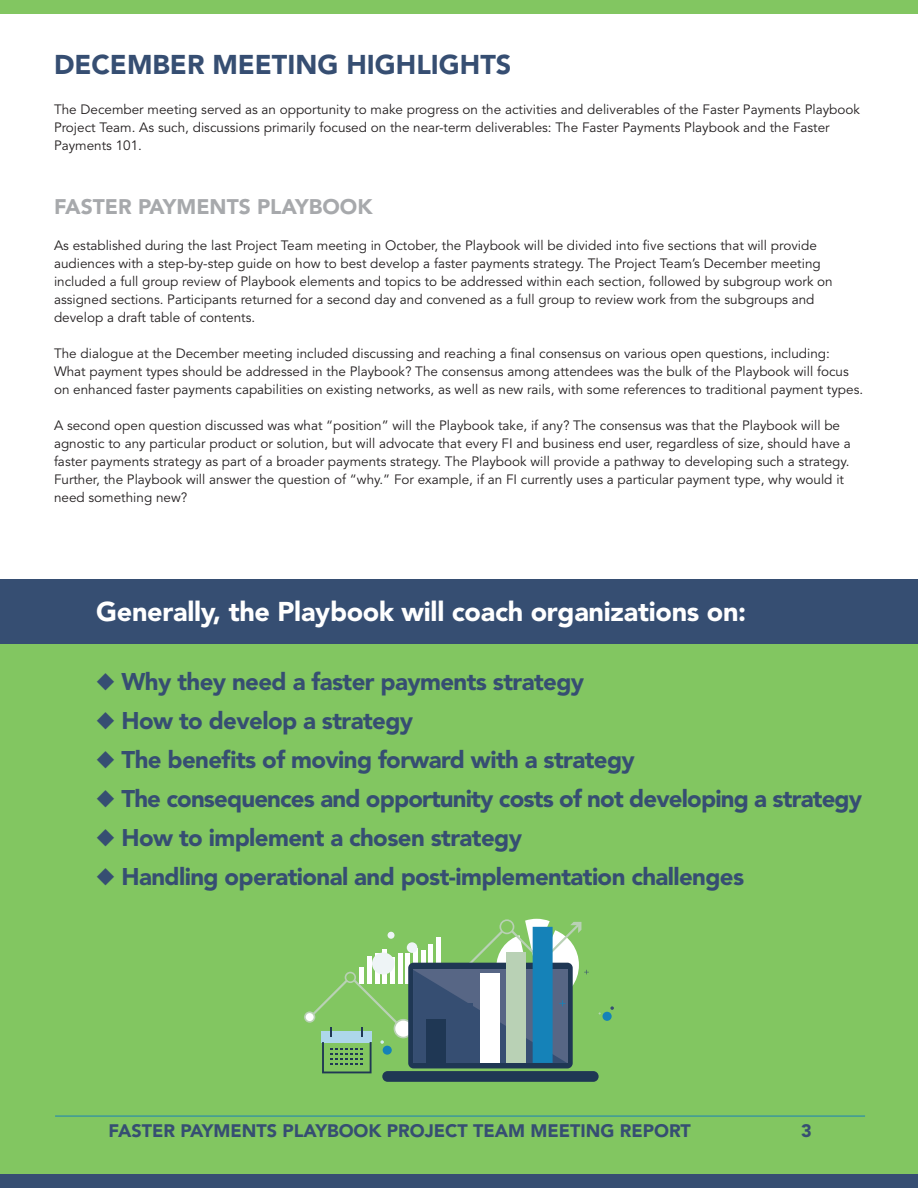
<style>
.page{position:relative;width:918px;height:1188px;background:#fff}
.page>*{position:absolute;margin:0;border:0;box-sizing:border-box;transform-origin:0 0}
.t1{font:900 27px "Avenir LT Std";letter-spacing:-.01em;color:#fff}
.t2{font:900 27px "Avenir LT Std";color:#364e72}
.t3{font:900 24px "Avenir LT Std";letter-spacing:-.025em;color:#364e72}
.t4{font:900 21px "Avenir LT Std";color:#a7a9ac}
.t5{font:900 18px "Avenir";color:#364e72}
.t6{font:13.5px/18px "Avenir LT Std";color:#231f20}
</style>
<div class="page">
<div style="left:0;top:641px;width:918px;height:547px;background:#82c661"></div>
<div style="left:0;top:579px;width:918px;height:65px;background:#364e72"></div>
<hr style="left:55px;top:1116px;width:810px;height:1px;background:#1b82b5">
<div style="left:0;top:0;width:918px;height:14px;background:#82c661"></div>
<div style="left:0;top:1174px;width:918px;height:14px;background:#364e72"></div>
<div style="left:382px;top:1071px;width:217px;height:11px;background:#1f3754;border-radius:5px"></div>
<svg style="left:610px;top:1006px;width:4px;height:4px"></svg>
<div style="left:603px;top:1012px;width:9px;height:9px;background:#1582b8;border-radius:50%"></div>
<svg style="left:304px;top:919px;width:285px;height:154px"></svg>
<div style="left:388px;top:932px;width:7px;height:7px;background:#eef4f6;border-radius:50%"></div>
<div style="left:372px;top:953px;width:23px;height:21px;background:#eef4f6;border-radius:50%"></div>
<div style="left:407px;top:942px;width:10px;height:11px;background:#eef4f6;border-radius:50%"></div>
<h1 class="t2" style="left:54px;top:49px;width:459px">DECEMBER MEETING HIGHLIGHTS</h1>
<p class="t6" style="left:54px;top:101px;width:808px">The December meeting served as an opportunity to make progress on the activities and deliverables of the Faster Payments Playbook<br>Project Team. As such, discussions primarily focused on the near-term deliverables: The Faster Payments Playbook and the Faster<br>Payments 101.</p>
<h3 class="t4" style="left:54px;top:194px;width:320px">FASTER PAYMENTS PLAYBOOK</h3>
<p class="t6" style="left:54px;top:236px;width:780px">As established during the last Project Team meeting in October, the Playbook will be divided into five sections that will provide audiences with a step-by-step guide on how to best develop a faster payments strategy. The Project Team’s December meeting included a full group review of Playbook elements and topics to be addressed within each section, followed by subgroup work on assigned sections. Participants returned for a second day and convened as a full group to review work from the subgroups and develop a draft table of contents.</p>
<p class="t6" style="left:54px;top:344px;width:811px">The dialogue at the December meeting included discussing and reaching a final consensus on various open questions, including:<br>What payment types should be addressed in the Playbook? The consensus among attendees was the bulk of the Playbook will focus on enhanced faster payments capabilities on existing networks, as well as new rails, with some references to traditional payment types.</p>
<p class="t6" style="left:54px;top:416px;width:798px">A second open question discussed was what “position” will the Playbook take, if any? The consensus was that the Playbook will be agnostic to any particular product or solution, but will advocate that every FI and business end user, regardless of size, should have a faster payments strategy as part of a broader payments strategy. The Playbook will provide a pathway to developing such a strategy.<br>Further, the Playbook will answer the question of “why.” For example, if an FI currently uses a particular payment type, why would it need something new?</p>
<h1 class="t1" style="left:96px;top:595px;width:652px">Generally, the Playbook will coach organizations on:</h1>
<h2 class="t3" style="left:96px;top:667px;width:490px">◆ Why they need a faster payments strategy</h2>
<h2 class="t3" style="left:96px;top:706px;width:319px">◆ How to develop a strategy</h2>
<h2 class="t3" style="left:96px;top:745px;width:540px">◆ The benefits of moving forward with a strategy</h2>
<h2 class="t3" style="left:96px;top:784px;width:768px">◆ The consequences and opportunity costs of not developing a strategy</h2>
<h2 class="t3" style="left:96px;top:823px;width:427px">◆ How to implement a chosen strategy</h2>
<h2 class="t3" style="left:96px;top:862px;width:650px">◆ Handling operational and post-implementation challenges</h2>
<h3 class="t5" style="left:109px;top:1120px;width:584px">FASTER PAYMENTS PLAYBOOK PROJECT TEAM MEETING REPORT</h3>
<h3 class="t5" style="left:801px;top:1120px;width:12px">3</h3>
</div>
